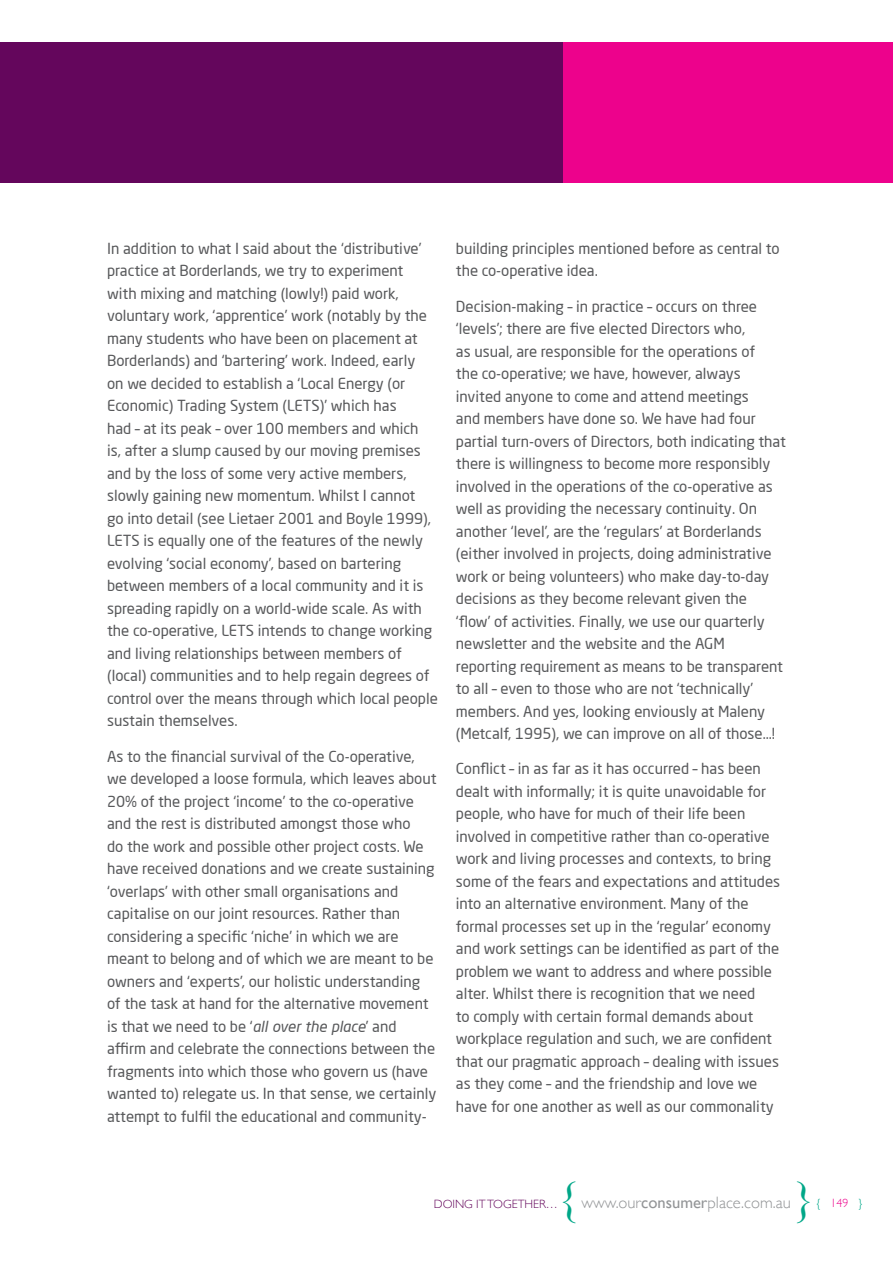
<style>
.page{position:relative;width:893px;height:1263px;background:#fff}
.page>*{position:absolute;margin:0;border:0;box-sizing:border-box;transform-origin:0 0}
.t1{font:300 16.5px "Gill Sans";color:#939597}
._1_BODY_COPY{font:15px/22.5px "Neo Sans Pro";color:#57585a}
.t2{font:300 12px "Gill Sans";color:#64065c}
.t3{font:300 12px "Gill Sans";color:#ed028c}
.s1{font-style:italic}
.s2{font-weight:400}
.s3{color:#00a788}
</style>
<div class="page">
<div style="left:0;top:43px;width:893px;height:140px;background:#64065c"></div>
<div style="left:563px;top:43px;width:330px;height:140px;background:#ed028c"></div>
<p class="_1_BODY_COPY" style="left:107px;top:237px;width:332px">In addition to what I said about the ‘distributive’ practice at Borderlands, we try to experiment<br>with mixing and matching (lowly!) paid work, voluntary work, ‘apprentice’ work (notably by the many students who have been on placement at Borderlands) and ‘bartering’ work. Indeed, early<br>on we decided to establish a ‘Local Energy (or Economic) Trading System (LETS)’ which has<br>had – at its peak – over 100 members and which<br>is, after a slump caused by our moving premises and by the loss of some very active members, slowly gaining new momentum. Whilst I cannot<br>go into detail (see Lietaer 2001 and Boyle 1999), LETS is equally one of the features of the newly evolving ‘social economy’, based on bartering between members of a local community and it is spreading rapidly on a world-wide scale. As with the co-operative, LETS intends to change working and living relationships between members of (local) communities and to help regain degrees of control over the means through which local people sustain themselves.</p>
<p class="_1_BODY_COPY" style="left:107px;top:745px;width:331px">As to the financial survival of the Co-operative, we developed a loose formula, which leaves about 20% of the project ‘income’ to the co-operative and the rest is distributed amongst those who<br>do the work and possible other project costs. We have received donations and we create sustaining ‘overlaps’ with other small organisations and capitalise on our joint resources. Rather than considering a specific ‘niche’ in which we are meant to belong and of which we are meant to be owners and ‘experts’, our holistic understanding of the task at hand for the alternative movement is that we need to be ‘<span class="s1">all over the place</span>’ and affirm and celebrate the connections between the fragments into which those who govern us (have wanted to) relegate us. In that sense, we certainly attempt to fulfil the educational and community-</p>
<p class="_1_BODY_COPY" style="left:456px;top:237px;width:325px">building principles mentioned before as central to the co-operative idea.</p>
<p class="_1_BODY_COPY" style="left:456px;top:295px;width:331px">Decision-making – in practice – occurs on three ‘levels’; there are five elected Directors who,<br>as usual, are responsible for the operations of<br>the co-operative; we have, however, always invited anyone to come and attend meetings<br>and members have done so. We have had four partial turn-overs of Directors, both indicating that there is willingness to become more responsibly involved in the operations of the co-operative as well as providing the necessary continuity. On another ‘level’, are the ‘regulars’ at Borderlands (either involved in projects, doing administrative work or being volunteers) who make day-to-day decisions as they become relevant given the<br>‘flow’ of activities. Finally, we use our quarterly newsletter and the website and the AGM reporting requirement as means to be transparent to all – even to those who are not ‘technically’ members. And yes, looking enviously at Maleny (Metcalf, 1995), we can improve on all of those…!</p>
<p class="_1_BODY_COPY" style="left:456px;top:757px;width:326px">Conflict – in as far as it has occurred – has been dealt with informally; it is quite unavoidable for people, who have for much of their life been involved in competitive rather than co-operative work and living processes and contexts, to bring some of the fears and expectations and attitudes into an alternative environment. Many of the formal processes set up in the ‘regular’ economy and work settings can be identified as part of the problem we want to address and where possible alter. Whilst there is recognition that we need<br>to comply with certain formal demands about workplace regulation and such, we are confident that our pragmatic approach – dealing with issues as they come – and the friendship and love we have for one another as well as our commonality</p>
<p class="t2" style="left:434px;top:1194px;width:126px">DOING IT TOGETHER…</p>
<p class="t1" style="left:582px;top:1190px;width:211px">www.our<span class="s2">consumer</span>place.com.au</p>
<p class="t3" style="left:816px;top:1194px;width:47px"><span class="s3">{</span> 149 <span class="s3">}</span></p>
</div>
